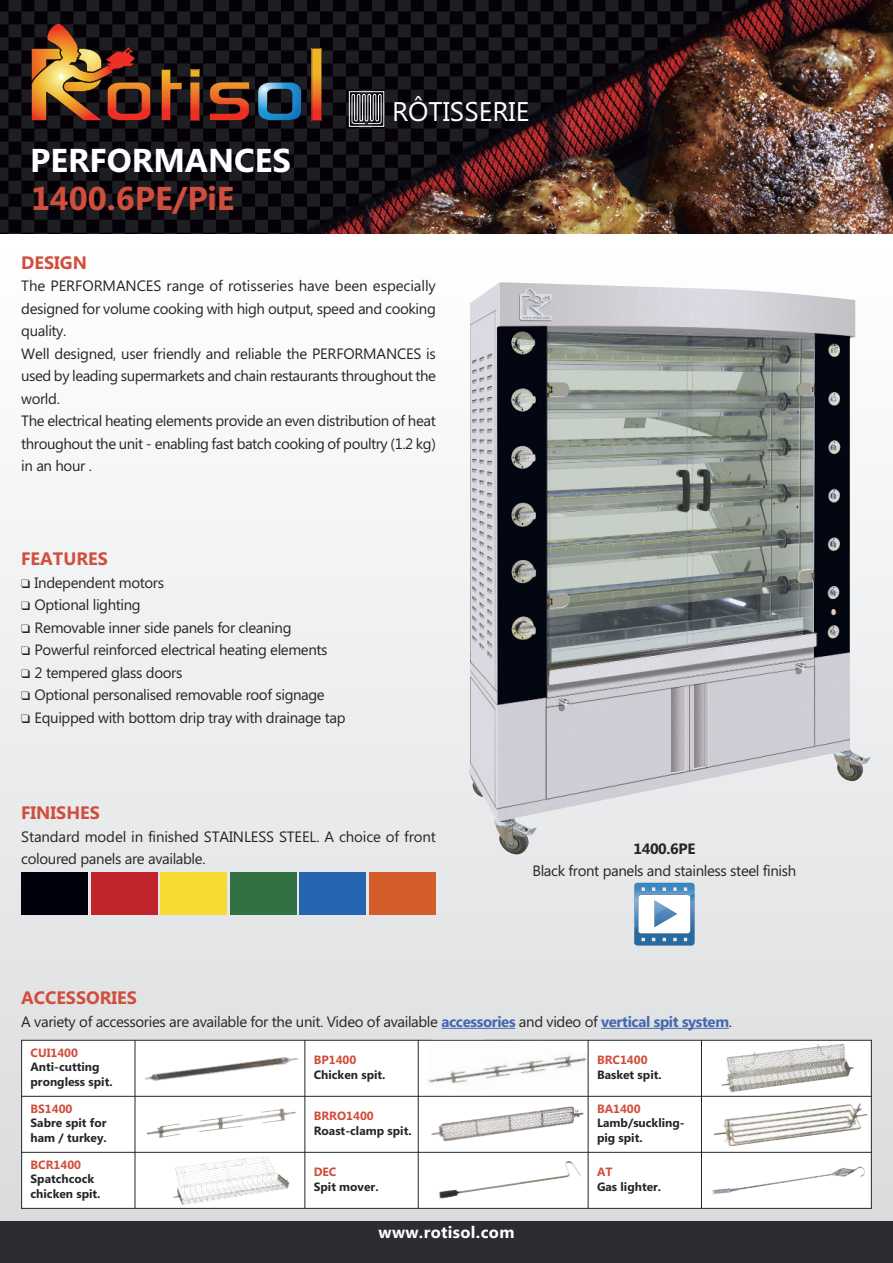
<style>
.page{position:relative;width:893px;height:1263px;background:#fff}
.page>*{position:absolute;margin:0;border:0;box-sizing:border-box;transform-origin:0 0}
.t1{font:700 33px "Microsoft Tai Le";color:#fff}
.t2{font:700 33px "Microsoft Tai Le";color:#d14e3d}
.t3{font:27px "Microsoft Tai Le";color:#fff}
.t4{font:700 18px "Microsoft Tai Le";color:#d14e3d}
.t5{font:700 16.5px "Microsoft Tai Le";letter-spacing:.02em;color:#fff}
.t6{font:15px/22.5px "Microsoft Tai Le";letter-spacing:-.025em;color:#272627}
.t7{font:700 15px "Microsoft Tai Le";letter-spacing:-.025em;color:#272627}
.t8{font:700 12px/14.4px "Microsoft Tai Le";color:#272627}
.t9{font:700 12px "Microsoft Tai Le";color:#d14e3d}
.s1{font-weight:700;color:#4468af}
</style>
<div class="page">
<div style="left:0;top:1220px;width:893px;height:43px;background:#2b2d30"></div>
<div style="left:0;top:234px;width:893px;height:986px;background:linear-gradient(to bottom,#fff,#dadbdd)"></div>
<img style="left:0;top:0;width:893px;height:234px">
<svg style="left:634px;top:883px;width:60px;height:62px"></svg>
<hr style="left:441px;top:1028px;width:74px;height:1px;background:#4468af">
<hr style="left:601px;top:1028px;width:128px;height:1px;background:#4468af">
<svg style="left:312px;top:48px;width:10px;height:73px"></svg>
<svg style="left:258px;top:82px;width:43px;height:39px;background:#2b5c7d"></svg>
<svg style="left:209px;top:82px;width:41px;height:39px;background:#85371c"></svg>
<svg style="left:190px;top:70px;width:10px;height:51px"></svg>
<svg style="left:161px;top:69px;width:21px;height:52px"></svg>
<svg style="left:31px;top:23px;width:120px;height:98px;background:#734624"></svg>
<svg style="left:351px;top:94px;width:31px;height:30px"></svg>
<div style="left:349px;top:91px;width:35px;height:36px;border:1px solid #fff"></div>
<div style="left:21px;top:1040px;width:114px;height:56px;background:#fff"></div>
<div style="left:135px;top:1040px;width:170px;height:56px;background:#fff"></div>
<img style="left:144px;top:1057px;width:155px;height:24px">
<div style="left:305px;top:1040px;width:113px;height:56px;background:#fff"></div>
<div style="left:418px;top:1040px;width:170px;height:56px;background:#fff"></div>
<img style="left:424px;top:1041px;width:164px;height:55px">
<div style="left:588px;top:1040px;width:113px;height:56px;background:#fff"></div>
<div style="left:701px;top:1040px;width:171px;height:56px;background:#fff"></div>
<img style="left:721px;top:1044px;width:133px;height:48px">
<div style="left:21px;top:1096px;width:114px;height:56px;background:#fff"></div>
<div style="left:135px;top:1096px;width:170px;height:56px;background:#fff"></div>
<img style="left:146px;top:1108px;width:150px;height:30px">
<div style="left:305px;top:1096px;width:113px;height:56px;background:#fff"></div>
<div style="left:418px;top:1096px;width:170px;height:56px;background:#fff"></div>
<img style="left:431px;top:1106px;width:153px;height:36px">
<div style="left:588px;top:1096px;width:113px;height:56px;background:#fff"></div>
<div style="left:701px;top:1096px;width:171px;height:56px;background:#fff"></div>
<img style="left:713px;top:1103px;width:155px;height:44px">
<div style="left:21px;top:1152px;width:114px;height:57px;background:#fff"></div>
<div style="left:135px;top:1152px;width:170px;height:57px;background:#fff"></div>
<img style="left:172px;top:1156px;width:117px;height:49px">
<div style="left:305px;top:1152px;width:113px;height:57px;background:#fff"></div>
<div style="left:418px;top:1152px;width:170px;height:57px;background:#fff"></div>
<img style="left:438px;top:1161px;width:143px;height:38px">
<div style="left:588px;top:1152px;width:113px;height:57px;background:#fff"></div>
<div style="left:701px;top:1152px;width:171px;height:57px;background:#fff"></div>
<img style="left:712px;top:1166px;width:153px;height:29px">
<hr style="left:21px;top:1040px;width:1px;height:169px;background:#272627">
<hr style="left:135px;top:1040px;width:1px;height:169px;background:#272627">
<hr style="left:304px;top:1040px;width:1px;height:169px;background:#272627">
<hr style="left:418px;top:1040px;width:1px;height:169px;background:#272627">
<hr style="left:588px;top:1040px;width:1px;height:169px;background:#272627">
<hr style="left:701px;top:1040px;width:1px;height:169px;background:#272627">
<hr style="left:871px;top:1040px;width:1px;height:169px;background:#272627">
<hr style="left:21px;top:1040px;width:851px;height:1px;background:#272627">
<hr style="left:21px;top:1096px;width:851px;height:1px;background:#272627">
<hr style="left:21px;top:1152px;width:851px;height:1px;background:#272627">
<hr style="left:21px;top:1208px;width:851px;height:1px;background:#272627">
<div style="left:21px;top:872px;width:67px;height:43px;background:#00000d"></div>
<div style="left:91px;top:872px;width:66px;height:43px;background:#bf252b"></div>
<div style="left:160px;top:872px;width:67px;height:43px;background:#f7da32"></div>
<div style="left:230px;top:872px;width:67px;height:43px;background:#317143"></div>
<div style="left:300px;top:872px;width:66px;height:43px;background:#2665af"></div>
<div style="left:369px;top:872px;width:67px;height:43px;background:#d45d2c"></div>
<img style="left:469px;top:282px;width:401px;height:572px">
<h1 class="t1" style="left:30px;top:141px;width:262px">PERFORMANCES</h1>
<h1 class="t2" style="left:31px;top:179px;width:205px">1400.6PE/PiE</h1>
<h2 class="t3" style="left:392px;top:96px;width:139px">RÔTISSERIE</h2>
<p class="t4" style="left:21px;top:252px;width:67px">DESIGN</p>
<p class="t6" style="left:21px;top:275px;width:416px">The PERFORMANCES range of rotisseries have been especially designed for volume cooking with high output, speed and cooking quality.<br>Well designed, user friendly and reliable the PERFORMANCES is used by leading supermarkets and chain restaurants throughout the world.<br>The electrical heating elements provide an even distribution of heat throughout the unit - enabling fast batch cooking of poultry (1.2 kg) in an hour .</p>
<p class="t4" style="left:21px;top:548px;width:88px">FEATURES</p>
<p class="t6" style="left:21px;top:571px;width:144px">❑ Independent motors</p>
<p class="t6" style="left:21px;top:594px;width:121px">❑ Optional lighting</p>
<p class="t6" style="left:21px;top:616px;width:272px">❑ Removable inner side panels for cleaning</p>
<p class="t6" style="left:21px;top:639px;width:308px">❑ Powerful reinforced electrical heating elements</p>
<p class="t6" style="left:21px;top:661px;width:163px">❑ 2 tempered glass doors</p>
<p class="t6" style="left:21px;top:684px;width:305px">❑ Optional personalised removable roof signage</p>
<p class="t6" style="left:21px;top:706px;width:326px">❑ Equipped with bottom drip tray with drainage tap</p>
<p class="t4" style="left:21px;top:802px;width:80px">FINISHES</p>
<p class="t6" style="left:21px;top:825px;width:416px">Standard model in finished STAINLESS STEEL. A choice of front coloured panels are available.</p>
<p class="t7" style="left:633px;top:840px;width:63px">1400.6PE</p>
<p class="t6" style="left:532px;top:860px;width:265px">Black front panels and stainless steel finish</p>
<p class="t4" style="left:21px;top:988px;width:117px">ACCESSORIES</p>
<p class="t6" style="left:21px;top:1010px;width:712px">A variety of accessories are available for the unit. Video of available <span class="s1">accessories</span> and video of <span class="s1">vertical spit system</span>.</p>
<p class="t9" style="left:31px;top:1046px;width:49px">CUI1400</p>
<p class="t8" style="left:31px;top:1060px;width:84px">Anti-cutting prongless spit.</p>
<p class="t9" style="left:31px;top:1102px;width:44px">BS1400</p>
<p class="t8" style="left:31px;top:1116px;width:78px">Sabre spit for ham / turkey.</p>
<p class="t9" style="left:31px;top:1158px;width:52px">BCR1400</p>
<p class="t8" style="left:31px;top:1172px;width:71px">Spatchcock chicken spit.</p>
<p class="t9" style="left:314px;top:1053px;width:44px">BP1400</p>
<p class="t8" style="left:314px;top:1067px;width:73px">Chicken spit.</p>
<p class="t9" style="left:314px;top:1109px;width:62px">BRRO1400</p>
<p class="t8" style="left:314px;top:1123px;width:99px">Roast-clamp spit.</p>
<p class="t9" style="left:314px;top:1165px;width:24px">DEC</p>
<p class="t8" style="left:314px;top:1179px;width:66px">Spit mover.</p>
<p class="t5" style="left:378px;top:1222px;width:137px">www.rotisol.com</p>
<p class="t9" style="left:597px;top:1053px;width:52px">BRC1400</p>
<p class="t8" style="left:597px;top:1067px;width:66px">Basket spit.</p>
<p class="t9" style="left:597px;top:1102px;width:45px">BA1400</p>
<p class="t8" style="left:597px;top:1116px;width:89px">Lamb/suckling&shy;pig spit.</p>
<p class="t9" style="left:597px;top:1165px;width:17px">AT</p>
<p class="t8" style="left:597px;top:1179px;width:66px">Gas lighter.</p>
</div>
